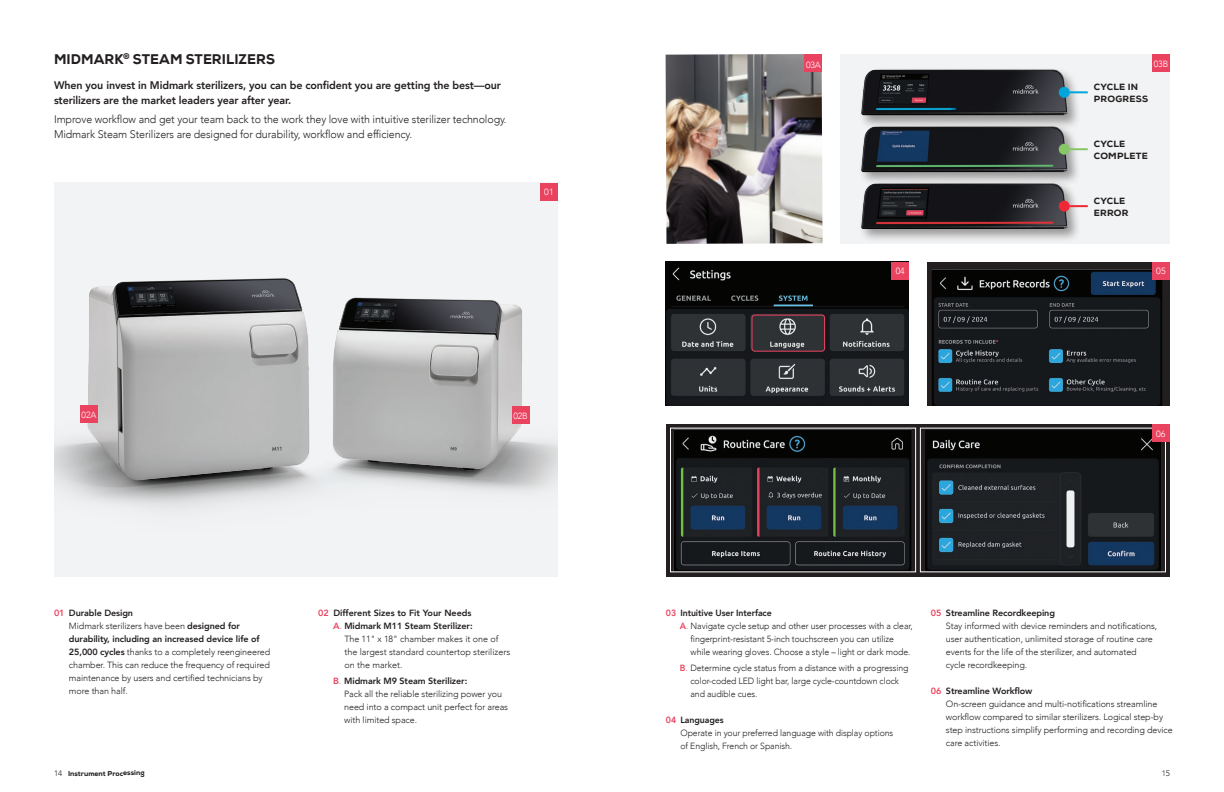
<style>
.page{position:relative;width:1224px;height:792px;background:#fff}
.page>*{position:absolute;margin:0;border:0;box-sizing:border-box;transform-origin:0 0}
.Body_Style_3{font:800 14px "Nexa";letter-spacing:.005em;color:#231f20}
.Body_Style_3-2{font:300 11px/15px "Avenir";letter-spacing:-.01em;color:#231f20}
.Body_Style_3-3{font:800 11px/15px "Avenir";letter-spacing:-.01em;color:#231f20}
.t1{font:300 9px/13px "Avenir";letter-spacing:-.01em;color:#231f20}
.t2{font:800 9px "Avenir";letter-spacing:-.01em;color:#231f20}
.Body_Style_1{font:800 9px/12px "Nexa";letter-spacing:.025em;color:#231f20}
.Numbers_and_Stats_Style_2{font:300 9px "Avenir";letter-spacing:-.01em;color:#fff}
.Numbers_and_Stats_Style_2-2{font:300 8.9px "Avenir";color:#fff}
.t3{font:300 8px "Avenir";color:#231f20}
.t4{font:800 7px "Nexa";letter-spacing:-.005em;color:#231f20}
.s1{font-weight:800;color:#ea4360}
.s2{font-weight:800}
.s3{color:#ea4360}
.s4{font-family:"Avenir";font-weight:300;font-size:8px}
</style>
<div class="page">
<img style="left:666px;top:54px;width:157px;height:190px">
<div style="left:804px;top:54px;width:18px;height:18px;background:#ea4360"></div>
<img style="left:54px;top:183px;width:504px;height:394px">
<div style="left:540px;top:183px;width:18px;height:18px;background:#ea4360"></div>
<div style="left:512px;top:406px;width:18px;height:18px;background:#ea4360"></div>
<div style="left:80px;top:405px;width:18px;height:18px;background:#ea4360"></div>
<img style="left:666px;top:262px;width:243px;height:144px">
<div style="left:752px;top:315px;width:73px;height:37px;border:1px solid #ea4360;border-radius:3px"></div>
<div style="left:928px;top:262px;width:242px;height:144px;background:#231f20"></div>
<img style="left:931px;top:269px;width:232px;height:137px">
<div style="left:1152px;top:262px;width:18px;height:18px;background:#ea4360"></div>
<div style="left:891px;top:262px;width:18px;height:18px;background:#ea4360"></div>
<svg style="left:666px;top:424px;width:504px;height:153px;background:#312d2e"></svg>
<img style="left:672px;top:430px;width:242px;height:140px">
<div style="left:670px;top:428px;width:246px;height:144px;border:1px solid #fff"></div>
<div style="left:920px;top:428px;width:245px;height:144px;background:#231f20"></div>
<img style="left:925px;top:430px;width:236px;height:140px">
<div style="left:920px;top:428px;width:246px;height:144px;border:1px solid #fff"></div>
<div style="left:1152px;top:424px;width:18px;height:18px;background:#ea4360"></div>
<div style="left:840px;top:54px;width:330px;height:190px;background:#f2f3f4"></div>
<div style="left:859px;top:123px;width:223px;height:63px;background:#231f20;opacity:.45"></div>
<img style="left:860px;top:130px;width:210px;height:42px">
<div style="left:1059px;top:144px;width:11px;height:11px;background:#87c765;border-radius:50%"></div>
<svg style="left:1070px;top:148px;width:18px;height:2px"></svg>
<div style="left:859px;top:67px;width:223px;height:63px;background:#231f20;opacity:.45"></div>
<img style="left:860px;top:69px;width:210px;height:46px">
<div style="left:1059px;top:87px;width:11px;height:11px;background:#00a5dc;border-radius:50%"></div>
<svg style="left:1070px;top:91px;width:18px;height:2px"></svg>
<div style="left:859px;top:180px;width:223px;height:63px;background:#231f20;opacity:.45"></div>
<img style="left:860px;top:183px;width:210px;height:46px">
<div style="left:1059px;top:201px;width:11px;height:11px;background:#ee2835;border-radius:50%"></div>
<svg style="left:1070px;top:205px;width:18px;height:2px"></svg>
<div style="left:1152px;top:54px;width:18px;height:18px;background:#ea4360"></div>
<p class="Body_Style_3" style="left:54px;top:50px;width:222px">MIDMARK<sup>®</sup> STEAM STERILIZERS</p>
<p class="Body_Style_3-3" style="left:54px;top:77px;width:448px">When you invest in Midmark sterilizers, you can be confident you are getting the best—our sterilizers are the market leaders year after year.</p>
<p class="Body_Style_3-2" style="left:54px;top:112px;width:454px">Improve workflow and get your team back to the work they love with intuitive sterilizer technology.<br>Midmark Steam Sterilizers are designed for durability, workflow and efficiency.</p>
<p class="Numbers_and_Stats_Style_2" style="left:544px;top:187px;width:11px">01</p>
<p class="Numbers_and_Stats_Style_2" style="left:82px;top:409px;width:16px">02A</p>
<p class="Numbers_and_Stats_Style_2" style="left:513px;top:410px;width:16px">02B</p>
<p class="t1" style="left:69px;top:606px;width:203px;text-indent:-15px"><span class="s1">01</span> <span class="s2">Durable Design<br></span>Midmark sterilizers have been <span class="s2">designed for durability, including an increased device life of 25,000 cycles</span> thanks to a completely reengineered chamber. This can reduce the frequency of required maintenance by users and certified technicians by more than half.</p>
<p class="t2" style="left:318px;top:605px;width:155px"><span class="s3">02</span> Different Sizes to Fit Your Needs</p>
<p class="t1" style="left:344px;top:619px;width:167px;text-indent:-11px"><span class="s1">A</span><span class="s3">.</span> <span class="s2">Midmark M11 Steam Sterilizer:<br></span>The 11" x 18" chamber makes it one of the largest standard countertop sterilizers on the market.</p>
<p class="t1" style="left:344px;top:675px;width:165px;text-indent:-11px"><span class="s1">B</span><span class="s3">.</span> <span class="s2">Midmark M9 Steam Sterilizer:<br></span>Pack all the reliable sterilizing power you need into a compact unit perfect for areas with limited space.</p>
<p class="t4" style="left:54px;top:769px;width:92px"><span class="s4">14</span> Instrument Processing</p>
<p class="Numbers_and_Stats_Style_2" style="left:806px;top:59px;width:16px">03A</p>
<p class="Numbers_and_Stats_Style_2" style="left:1154px;top:59px;width:16px">03B</p>
<p class="Body_Style_1" style="left:1094px;top:81px;width:56px">CYCLE IN<br>PROGRESS</p>
<p class="Body_Style_1" style="left:1094px;top:138px;width:55px">CYCLE<br>COMPLETE</p>
<p class="Body_Style_1" style="left:1094px;top:194px;width:36px">CYCLE<br>ERROR</p>
<p class="Numbers_and_Stats_Style_2-2" style="left:896px;top:266px;width:11px">04</p>
<p class="Numbers_and_Stats_Style_2" style="left:1156px;top:266px;width:11px">05</p>
<p class="Numbers_and_Stats_Style_2" style="left:1156px;top:428px;width:11px">06</p>
<p class="t2" style="left:666px;top:605px;width:107px"><span class="s3">03</span> Intuitive User Interface</p>
<p class="t1" style="left:691px;top:619px;width:224px;text-indent:-11px"><span class="s1">A</span><span class="s3">.</span> Navigate cycle setup and other user processes with a clear, fingerprint-resistant 5-inch touchscreen you can utilize while wearing gloves. Choose a style – light or dark mode.</p>
<p class="t1" style="left:690px;top:662px;width:219px;text-indent:-11px"><span class="s1">B</span><span class="s3">.</span> Determine cycle status from a distance with a progressing color-coded LED light bar, large cycle-countdown clock and audible cues.</p>
<p class="t1" style="left:680px;top:714px;width:214px;text-indent:-15px"><span class="s1">04</span> <span class="s2">Languages<br></span>Operate in your preferred language with display options of English, French or Spanish.</p>
<p class="t1" style="left:946px;top:606px;width:213px;text-indent:-15px"><span class="s1">05</span> <span class="s2">Streamline Recordkeeping<br></span>Stay informed with device reminders and notifications, user authentication, unlimited storage of routine care events for the life of the sterilizer, and automated cycle recordkeeping.</p>
<p class="t1" style="left:946px;top:684px;width:228px;text-indent:-15px"><span class="s1">06</span> <span class="s2">Streamline Workflow<br></span>On-screen guidance and multi-notifications streamline workflow compared to similar sterilizers. Logical step-by step instructions simplify performing and recording device care activities.</p>
<p class="t3" style="left:1162px;top:768px;width:10px">15</p>
</div>
